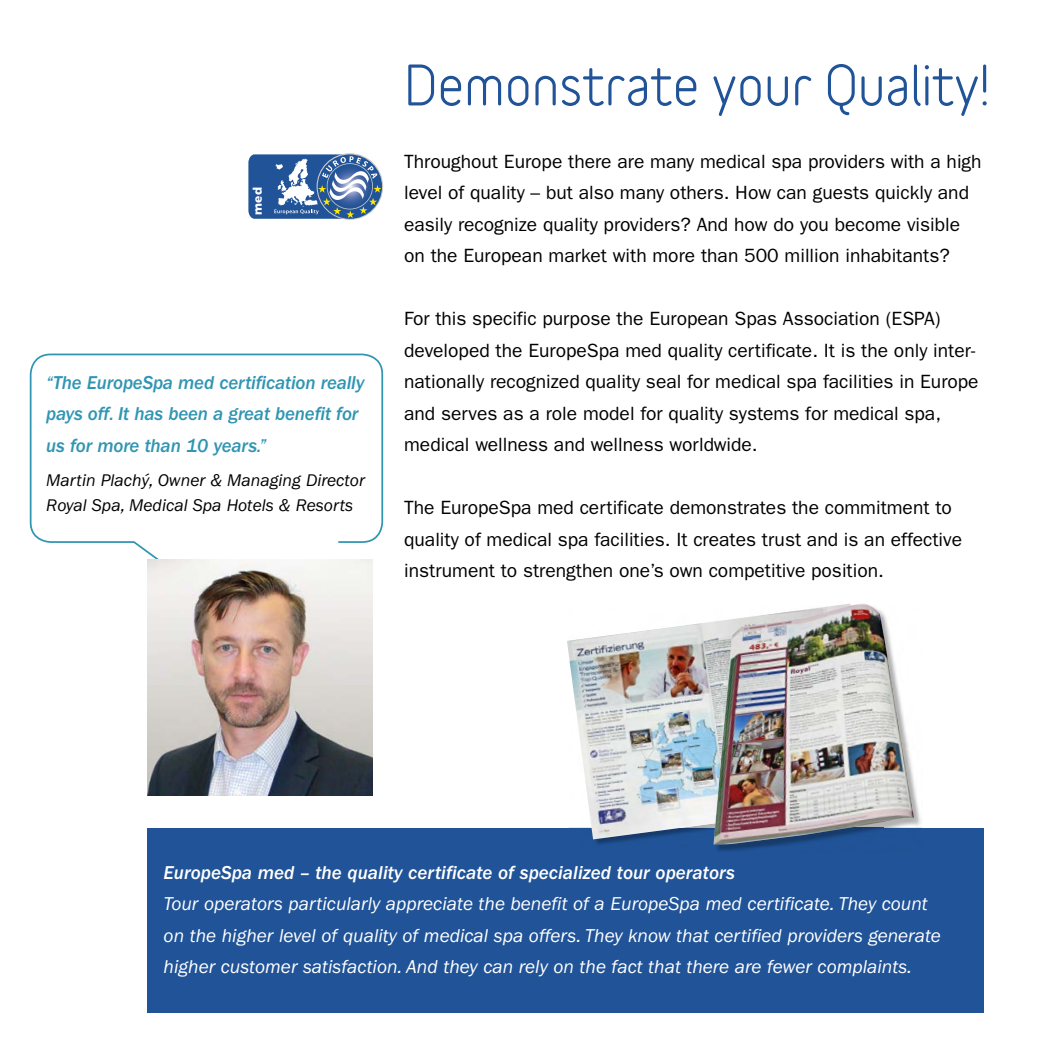
<style>
.page{position:relative;width:1042px;height:1042px;background:#fff}
.page>*{position:absolute;margin:0;border:0;box-sizing:border-box;transform-origin:0 0}
.t1{font:700 52.5px "Variable";color:#205397}
.t2{font:19.25px/31.5px "Franklin Gothic";color:#000}
.t3{font:italic 19.25px/31.5px "Franklin Gothic";color:#fff}
.t4{font:italic 500 19.25px/31.5px "Franklin Gothic";letter-spacing:-.01em;color:#3095b3}
.t5{font:italic 500 19.25px "Franklin Gothic";color:#fff}
.t6{font:italic 17.5px/24.5px "Franklin Gothic";color:#000}
.t7{font:900 11.9px "Frutiger LT Std";color:#fff}
</style>
<div class="page">
<div style="left:147px;top:828px;width:837px;height:184px;background:#205397"></div>
<img style="left:593px;top:839px;width:122px;height:6px">
<img style="left:567px;top:622px;width:146px;height:217px">
<img style="left:717px;top:846px;width:56px;height:5px">
<img style="left:713px;top:603px;width:201px;height:241px">
<div style="left:30px;top:353px;width:353px;height:190px;background:#fff;border:2px solid #3095b3;border-radius:20px"></div>
<img style="left:147px;top:560px;width:225px;height:235px">
<svg style="left:248px;top:154px;width:133px;height:65px"></svg>
<p class="t7" style="left:250px;top:215px;width:29px;rotate:-90deg">med</p>
<p class="t4" style="left:46px;top:367px;width:320px">“The EuropeSpa med certification really pays off. It has been a great benefit for us for more than 10 years.”</p>
<p class="t6" style="left:46px;top:468px;width:320px">Martin Plachý, Owner &amp; Managing Director<br>Royal Spa, Medical Spa Hotels &amp; Resorts</p>
<h1 class="t1" style="left:404px;top:64px;width:587px">Demonstrate your Quality!</h1>
<p class="t2" style="left:404px;top:146px;width:579px">Throughout Europe there are many medical spa providers with a high level of quality – but also many others. How can guests quickly and easily recognize quality providers? And how do you become visible on the European market with more than 500 million inhabitants?</p>
<p class="t2" style="left:404px;top:303px;width:576px">For this specific purpose the European Spas Association (ESPA) developed the EuropeSpa med quality certificate. It is the only inter&shy;nationally recognized quality seal for medical spa facilities in Europe and serves as a role model for quality systems for medical spa, medical wellness and wellness worldwide.</p>
<p class="t2" style="left:404px;top:492px;width:559px">The EuropeSpa med certificate demonstrates the commitment to quality of medical spa facilities. It creates trust and is an effective instrument to strengthen one’s own competitive position.</p>
<p class="t5" style="left:164px;top:861px;width:573px">EuropeSpa med – the quality certificate of specialized tour operators</p>
<p class="t3" style="left:164px;top:888px;width:779px">Tour operators particularly appreciate the benefit of a EuropeSpa med certificate. They count on the higher level of quality of medical spa offers. They know that certified providers generate higher customer satisfaction. And they can rely on the fact that there are fewer complaints.</p>
</div>
